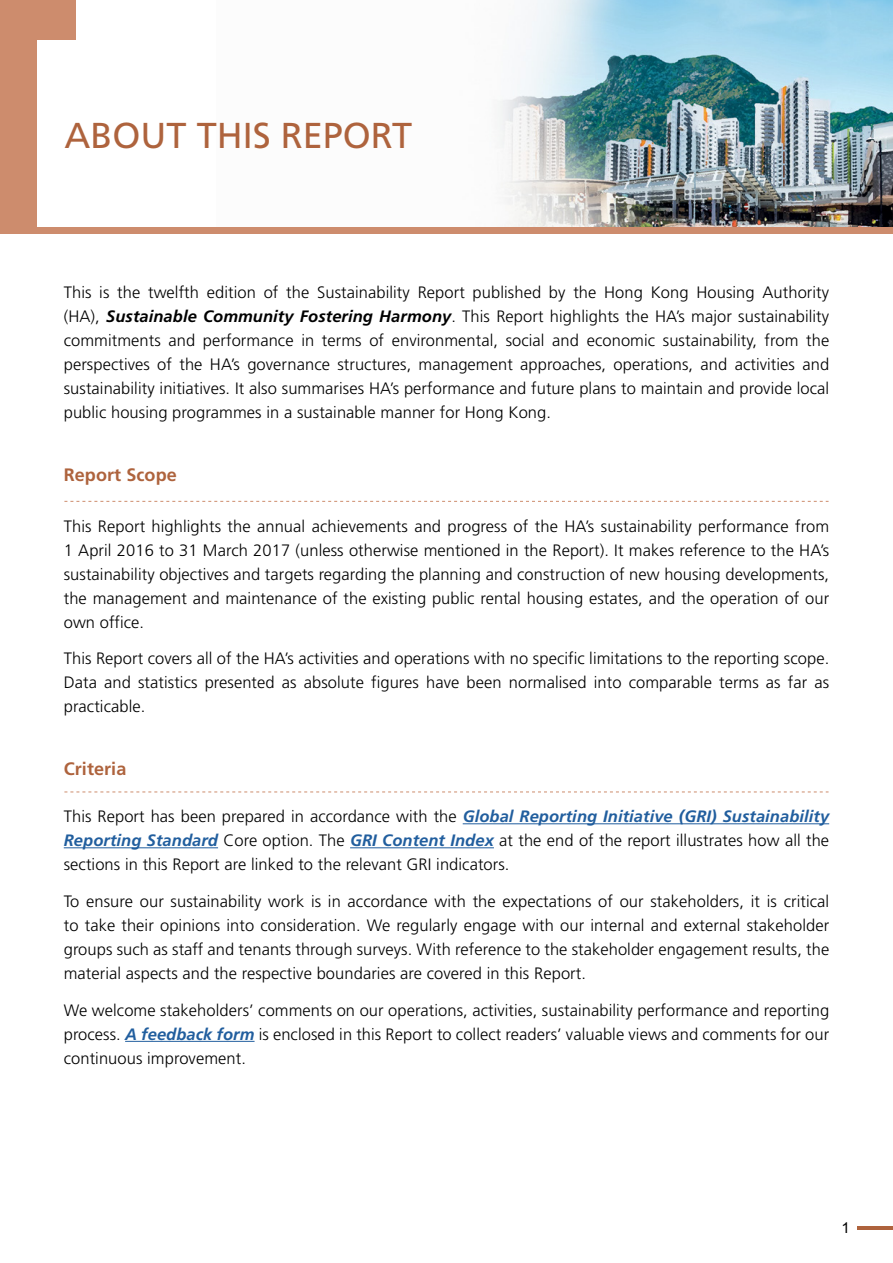
<style>
.page{position:relative;width:893px;height:1263px;background:#fff}
.page>*{position:absolute;margin:0;border:0;box-sizing:border-box;transform-origin:0 0}
.t1{font:36px "Frutiger";color:#ae633d}
.t2{font:700 18px "Frutiger";letter-spacing:.005em;color:#ae633d}
.content2{font:300 16.5px/24px "Frutiger";letter-spacing:.005em;color:#000;text-align:justify}
.t3{font:15px "Arial";color:#000}
.s1{font-weight:700;font-style:italic}
.s2{font-weight:700;font-style:italic;color:#215e9e}
</style>
<div class="page">
<hr style="left:857px;top:1226px;width:36px;height:3px;background:#ae633d">
<img style="left:497px;top:0;width:395px;height:227px">
<div style="left:29px;top:0;width:46px;height:40px;background:#cd8c6d"></div>
<div style="left:0;top:227px;width:893px;height:6px;background:#cd8c6d"></div>
<div style="left:0;top:0;width:36px;height:230px;background:#cd8c6d"></div>
<svg style="left:64px;top:501px;width:764px;height:1px"></svg>
<svg style="left:64px;top:791px;width:764px;height:1px"></svg>
<hr style="left:463px;top:823px;width:366px;height:1px;background:#215e9e">
<hr style="left:64px;top:847px;width:154px;height:1px;background:#215e9e">
<hr style="left:350px;top:847px;width:144px;height:1px;background:#215e9e">
<hr style="left:125px;top:1041px;width:130px;height:1px;background:#215e9e">
<p class="t1" style="left:65px;top:115px;width:349px">ABOUT THIS REPORT</p>
<p class="content2" style="left:64px;top:281px;width:767px">This is the twelfth edition of the Sustainability Report published by the Hong Kong Housing Authority (HA), <span class="s1">Sustainable Community Fostering Harmony</span>. This Report highlights the HA’s major sustainability commitments and performance in terms of environmental, social and economic sustainability, from the perspectives of the HA’s governance structures, management approaches, operations, and activities and sustainability initiatives. It also summarises HA’s performance and future plans to maintain and provide local public housing programmes in a sustainable manner for Hong Kong.</p>
<p class="t2" style="left:64px;top:464px;width:115px">Report Scope</p>
<p class="content2" style="left:64px;top:514px;width:767px">This Report highlights the annual achievements and progress of the HA’s sustainability performance from 1 April 2016 to 31 March 2017 (unless otherwise mentioned in the Report). It makes reference to the HA’s sustainability objectives and targets regarding the planning and construction of new housing developments, the management and maintenance of the existing public rental housing estates, and the operation of our own office.</p>
<p class="content2" style="left:64px;top:647px;width:767px">This Report covers all of the HA’s activities and operations with no specific limitations to the reporting scope.<br>Data and statistics presented as absolute figures have been normalised into comparable terms as far as practicable.</p>
<p class="t2" style="left:64px;top:758px;width:64px">Criteria</p>
<p class="content2" style="left:64px;top:805px;width:767px">This Report has been prepared in accordance with the <span class="s2">Global Reporting Initiative (GRI) Sustainability Reporting Standard</span> Core option. The <span class="s2">GRI Content Index</span> at the end of the report illustrates how all the sections in this Report are linked to the relevant GRI indicators.</p>
<p class="content2" style="left:64px;top:889px;width:767px">To ensure our sustainability work is in accordance with the expectations of our stakeholders, it is critical to take their opinions into consideration. We regularly engage with our internal and external stakeholder groups such as staff and tenants through surveys. With reference to the stakeholder engagement results, the material aspects and the respective boundaries are covered in this Report.</p>
<p class="content2" style="left:64px;top:998px;width:767px">We welcome stakeholders’ comments on our operations, activities, sustainability performance and reporting process. <span class="s2">A feedback form</span> is enclosed in this Report to collect readers’ valuable views and comments for our continuous improvement.</p>
<p class="t3" style="left:841px;top:1217px;width:10px">1</p>
</div>
